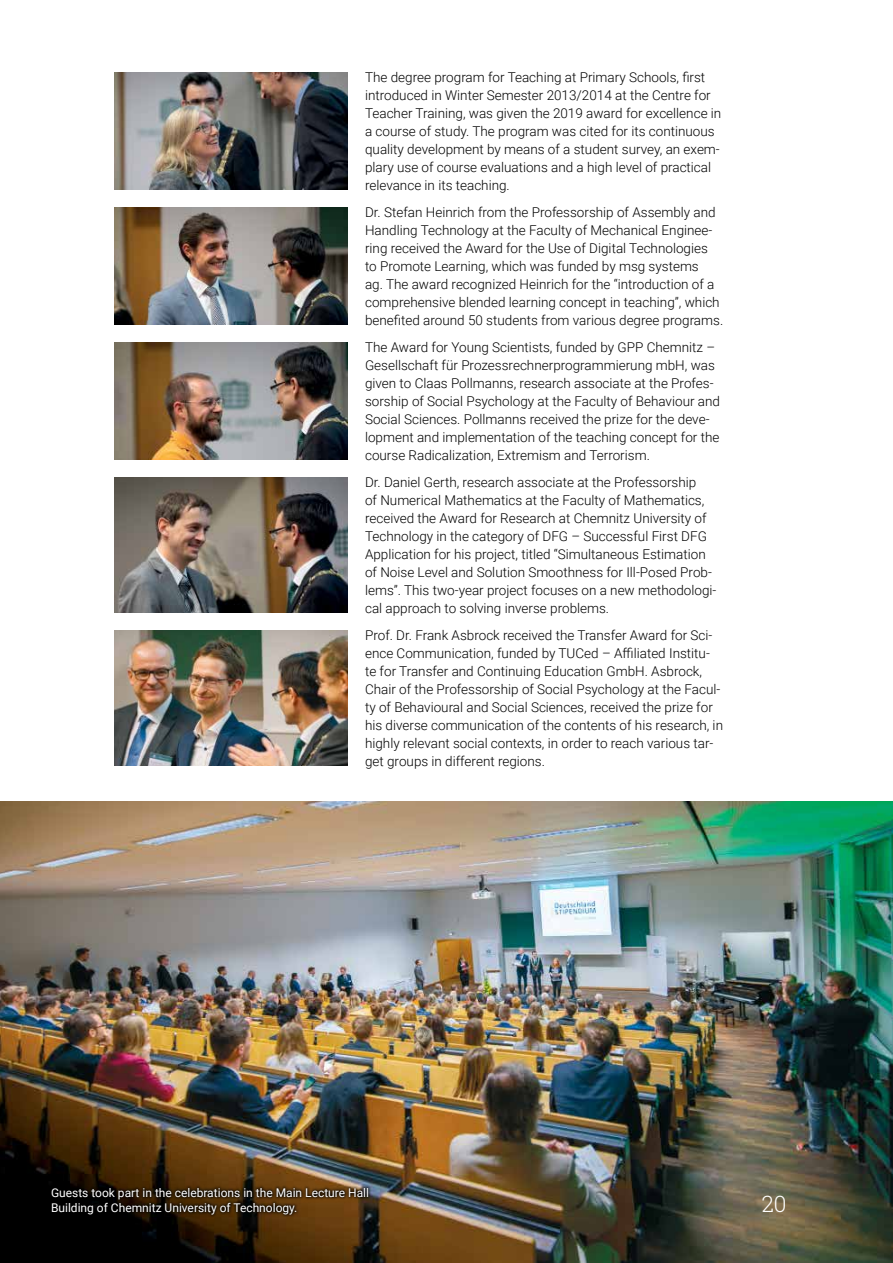
<style>
.page{position:relative;width:893px;height:1263px;background:#fff}
.page>*{position:absolute;margin:0;border:0;box-sizing:border-box;transform-origin:0 0}
.t1{font:300 22.5px "Roboto Slab";color:#fff}
.Fließtext_am_Raster{font:300 13.5px/18px "Roboto";color:#000}
.Bildtext{font:12px/14.4px "Roboto";color:#fff}
</style>
<div class="page">
<img style="left:0;top:801px;width:893px;height:462px">
<img style="left:114px;top:630px;width:233px;height:135px">
<img style="left:114px;top:72px;width:233px;height:117px">
<img style="left:114px;top:207px;width:233px;height:117px">
<img style="left:114px;top:342px;width:233px;height:117px">
<img style="left:114px;top:477px;width:233px;height:135px">
<svg style="left:48px;top:1185px;width:324px;height:32px;background:#2c1b06"></svg>
<p class="Fließtext_am_Raster" style="left:365px;top:68px;width:358px">The degree program for Teaching at Primary Schools, first introduced in Winter Semester 2013/2014 at the Centre for Teacher Training, was given the 2019 award for excellence in a course of study. The program was cited for its continuous quality development by means of a student survey, an exem&shy;plary use of course evaluations and a high level of practical relevance in its teaching.</p>
<p class="Fließtext_am_Raster" style="left:365px;top:203px;width:360px">Dr. Stefan Heinrich from the Professorship of Assembly and Handling Technology at the Faculty of Mechanical Enginee&shy;ring received the Award for the Use of Digital Technologies<br>to Promote Learning, which was funded by msg systems<br>ag. The award recognized Heinrich for the “introduction of a comprehensive blended learning concept in teaching”, which benefited around 50 students from various degree programs.</p>
<p class="Fließtext_am_Raster" style="left:365px;top:338px;width:356px">The Award for Young Scientists, funded by GPP Chemnitz – Gesellschaft für Prozessrechnerprogrammierung mbH, was given to Claas Pollmanns, research associate at the Profes&shy;sorship of Social Psychology at the Faculty of Behaviour and Social Sciences. Pollmanns received the prize for the deve&shy;lopment and implementation of the teaching concept for the course Radicalization, Extremism and Terrorism.</p>
<p class="Fließtext_am_Raster" style="left:365px;top:473px;width:353px">Dr. Daniel Gerth, research associate at the Professorship<br>of Numerical Mathematics at the Faculty of Mathematics, received the Award for Research at Chemnitz University of Technology in the category of DFG – Successful First DFG Application for his project, titled “Simultaneous Estimation of Noise Level and Solution Smoothness for Ill-Posed Prob&shy;lems”. This two-year project focuses on a new methodologi&shy;cal approach to solving inverse problems.</p>
<p class="Fließtext_am_Raster" style="left:365px;top:626px;width:360px">Prof. Dr. Frank Asbrock received the Transfer Award for Sci&shy;ence Communication, funded by TUCed – Affiliated Institu&shy;te for Transfer and Continuing Education GmbH. Asbrock, Chair of the Professorship of Social Psychology at the Facul&shy;ty of Behavioural and Social Sciences, received the prize for his diverse communication of the contents of his research, in highly relevant social contexts, in order to reach various tar&shy;get groups in different regions.</p>
<p class="Bildtext" style="left:51px;top:1185px;width:319px">Guests took part in the celebrations in the Main Lecture Hall<br>Building of Chemnitz University of Technology.</p>
<p class="t1" style="left:762px;top:1188px;width:26px">20</p>
</div>
